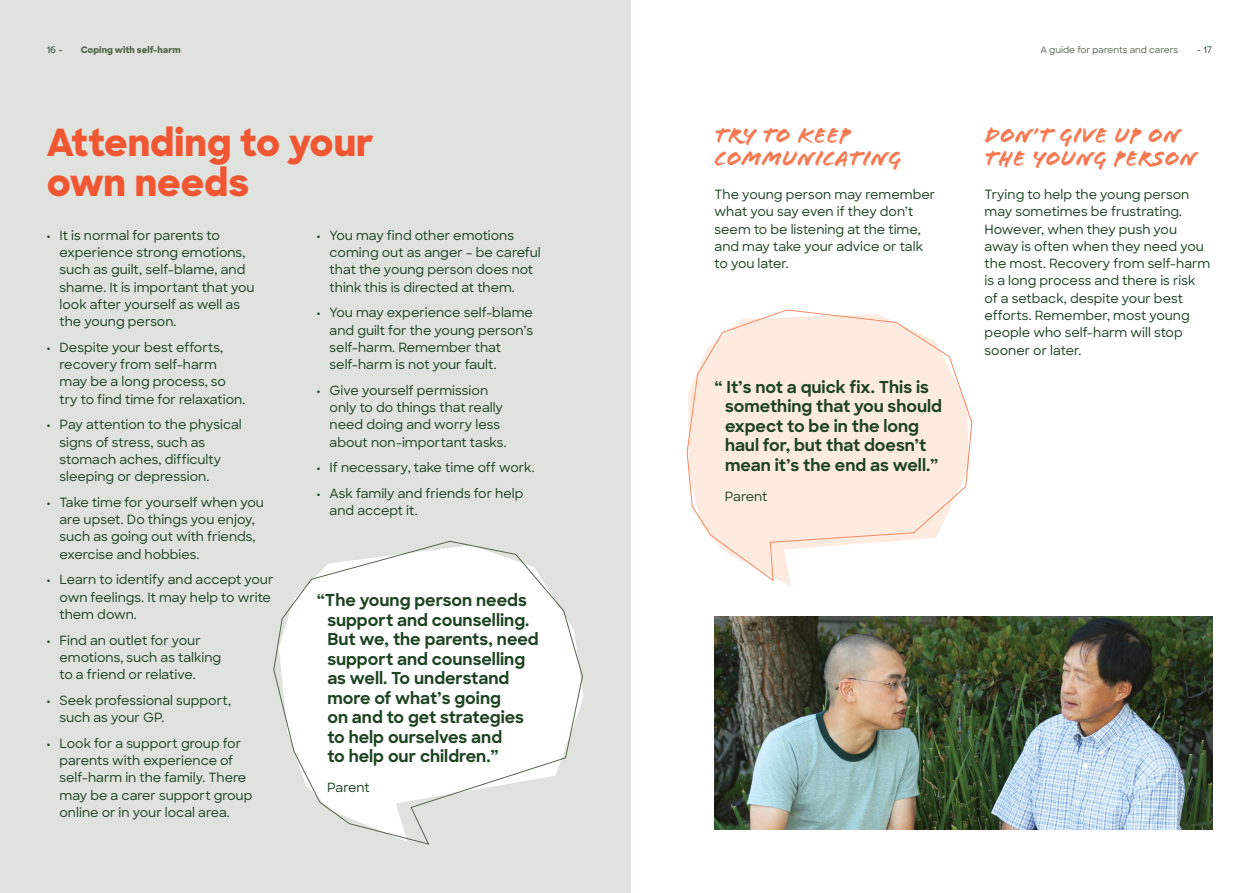
<style>
.page{position:relative;width:1259px;height:893px;background:#fff}
.page>*{position:absolute;margin:0;border:0;box-sizing:border-box;transform-origin:0 0}
.t1{font:800 37.5px/40.5px "Sharp Sans";color:#f15632}
.t2{font:22.5px/22.5px "Flood Std";letter-spacing:.02em;color:#f47953}
.t3{font:700 16.5px/19.5px "Sharp Sans";color:#1c4221}
.t4{font:500 12.75px/17.2px "Sharp Sans";color:#1c4221}
.t5{font:500 9px "Sharp Sans";color:#53674d}
.t6{font:800 9px "Sharp Sans";color:#53674d}
.t7{font:500 9px "Sharp Sans";color:#1c4221}
.s1{font-weight:800}
</style>
<div class="page">
<div style="left:0;top:0;width:630px;height:893px;background:#e0e2dd"></div>
<img style="left:714px;top:617px;width:498px;height:212px">
<svg style="left:687px;top:310px;width:285px;height:271px"></svg>
<svg style="left:273px;top:541px;width:310px;height:304px"></svg>
<p class="t7" style="left:47px;top:43px;width:18px">16 -</p>
<p class="t6" style="left:81px;top:43px;width:101px">Coping with self-harm</p>
<p class="t5" style="left:1040px;top:43px;width:139px">A guide for parents and carers</p>
<p class="t7" style="left:1196px;top:43px;width:17px">- 17</p>
<h1 class="t1" style="left:47px;top:120px;width:328px">Attending to your own needs</h1>
<p class="t4" style="left:60px;top:226px;width:197px;text-indent:-13px"><span class="s1">·</span> It is normal for parents to experience strong emotions, such as guilt, self-blame, and shame. It is important that you look after yourself as well as the young person.</p>
<p class="t4" style="left:60px;top:338px;width:187px;text-indent:-13px"><span class="s1">·</span> Despite your best efforts, recovery from self-harm may be a long process, so try to find time for relaxation.</p>
<p class="t4" style="left:60px;top:415px;width:184px;text-indent:-13px"><span class="s1">·</span> Pay attention to the physical signs of stress, such as stomach aches, difficulty sleeping or depression.</p>
<p class="t4" style="left:60px;top:493px;width:206px;text-indent:-13px"><span class="s1">·</span> Take time for yourself when you are upset. Do things you enjoy, such as going out with friends, exercise and hobbies.</p>
<p class="t4" style="left:60px;top:570px;width:215px;text-indent:-13px"><span class="s1">·</span> Learn to identify and accept your own feelings. It may help to write them down.</p>
<p class="t4" style="left:60px;top:631px;width:163px;text-indent:-13px"><span class="s1">·</span> Find an outlet for your emotions, such as talking to a friend or relative.</p>
<p class="t4" style="left:60px;top:691px;width:173px;text-indent:-13px"><span class="s1">·</span> Seek professional support, such as your GP.</p>
<p class="t4" style="left:60px;top:734px;width:194px;text-indent:-13px"><span class="s1">·</span> Look for a support group for parents with experience of self-harm in the family. There may be a carer support group online or in your local area.</p>
<p class="t4" style="left:330px;top:226px;width:213px;text-indent:-13px"><span class="s1">·</span> You may find other emotions coming out as anger – be careful that the young person does not think this is directed at them.</p>
<p class="t4" style="left:330px;top:303px;width:205px;text-indent:-13px"><span class="s1">·</span> You may experience self-blame and guilt for the young person’s self-harm. Remember that self-harm is not your fault.</p>
<p class="t4" style="left:330px;top:381px;width:178px;text-indent:-13px"><span class="s1">·</span> Give yourself permission only to do things that really need doing and worry less about non-important tasks.</p>
<p class="t4" style="left:317px;top:454px;width:219px;line-height:25.8px"><span class="s1">·</span> If necessary, take time off work. <span class="s1">·</span> Ask family and friends for help</p>
<p class="t4" style="left:330px;top:502px;width:90px">and accept it.</p>
<p class="t3" style="left:327px;top:590px;width:213px;text-indent:-10px">“The young person needs support and counselling.<br>But we, the parents, need support and counselling as well. To understand more of what’s going<br>on and to get strategies to help ourselves and<br>to help our children.”</p>
<p class="t4" style="left:327px;top:778px;width:44px">Parent</p>
<h2 class="t2" style="left:714px;top:125px;width:188px">TRY TO KEEP<br>COMMUNICATING</h2>
<p class="t4" style="left:714px;top:185px;width:222px">The young person may remember what you say even if they don’t seem to be listening at the time, and may take your advice or talk to you later.</p>
<p class="t3" style="left:725px;top:376px;width:218px;text-indent:-10px">“ It’s not a quick fix. This is something that you should expect to be in the long haul for, but that doesn’t mean it’s the end as well.”</p>
<p class="t4" style="left:725px;top:487px;width:44px">Parent</p>
<h2 class="t2" style="left:984px;top:125px;width:214px">DON’T GIVE UP ON<br>THE YOUNG PERSON</h2>
<p class="t4" style="left:984px;top:185px;width:227px">Trying to help the young person may sometimes be frustrating.<br>However, when they push you away is often when they need you the most. Recovery from self-harm is a long process and there is risk of a setback, despite your best efforts. Remember, most young people who self-harm will stop sooner or later.</p>
</div>
